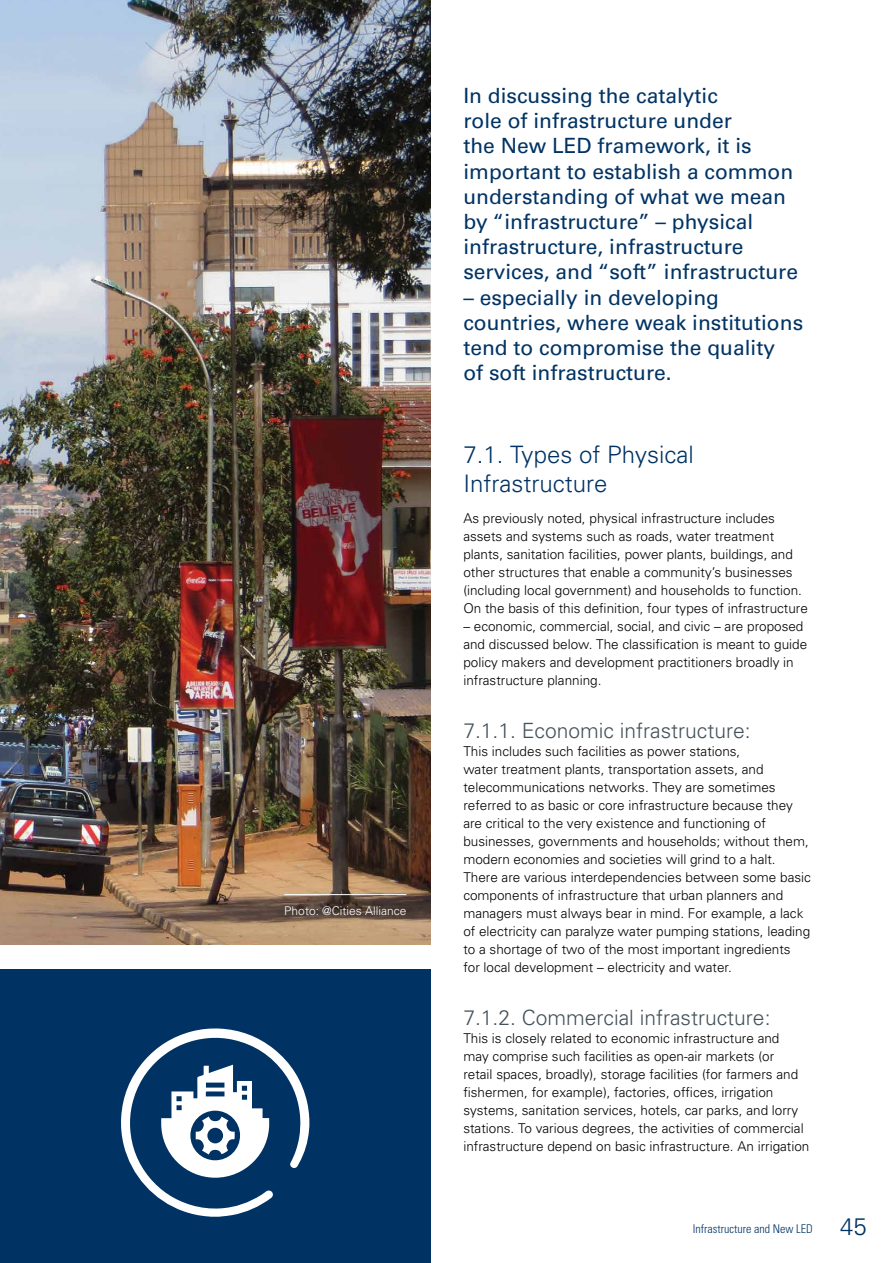
<style>
.page{position:relative;width:894px;height:1263px;background:#fff}
.page>*{position:absolute;margin:0;border:0;box-sizing:border-box;transform-origin:0 0}
.t1{font:300 24px/28.8px "Univers";color:#003364}
.t2{font:21px/25.2px "Univers LT Std";color:#003364}
.t3{font:300 21px "Univers";color:#43525a}
.t4{font:300 13.5px/18px "Univers";color:#000}
.t5{font:300 condensed 12px "Univers";color:#003364}
.t6{font:300 12px "Univers";color:#fff}
.s1{font-stretch:normal;font-size:24px}
</style>
<div class="page">
<img style="left:0;top:0;width:430px;height:945px">
<div style="left:0;top:954px;width:430px;height:309px;background:#003364"></div>
<div style="left:0;top:945px;width:436px;height:23px;background:#fff"></div>
<svg style="left:121px;top:1028px;width:188px;height:188px"></svg>
<div style="left:207px;top:1127px;width:16px;height:16px;background:#003364;border-radius:50%"></div>
<hr style="left:284px;top:894px;width:122px;height:1px;background:#fff">
<p class="t6" style="left:284px;top:903px;width:124px">Photo: @Cities Alliance</p>
<p class="t2" style="left:463px;top:83px;width:336px">In discussing the catalytic<br>role of infrastructure under<br>the New LED framework, it is important to establish a common understanding of what we mean by “infrastructure” – physical infrastructure, infrastructure services, and “soft” infrastructure</p>
<h2 class="t2" style="left:463px;top:285px;width:341px">– especially in developing countries, where weak institutions tend to compromise the quality<br>of soft infrastructure.</h2>
<h1 class="t1" style="left:463px;top:440px;width:232px">7.1. Types of Physical<br>Infrastructure</h1>
<p class="t4" style="left:463px;top:509px;width:346px">As previously noted, physical infrastructure includes assets and systems such as roads, water treatment plants, sanitation facilities, power plants, buildings, and other structures that enable a community’s businesses (including local government) and households to function.<br>On the basis of this definition, four types of infrastructure</p>
<p class="t4" style="left:463px;top:617px;width:345px">– economic, commercial, social, and civic – are proposed and discussed below. The classification is meant to guide policy makers and development practitioners broadly in infrastructure planning.</p>
<h2 class="t3" style="left:463px;top:718px;width:289px">7.1.1. Economic infrastructure:</h2>
<p class="t4" style="left:463px;top:742px;width:349px">This includes such facilities as power stations,<br>water treatment plants, transportation assets, and telecommunications networks. They are sometimes referred to as basic or core infrastructure because they are critical to the very existence and functioning of businesses, governments and households; without them, modern economies and societies will grind to a halt.<br>There are various interdependencies between some basic components of infrastructure that urban planners and managers must always bear in mind. For example, a lack of electricity can paralyze water pumping stations, leading to a shortage of two of the most important ingredients<br>for local development – electricity and water.</p>
<h2 class="t3" style="left:463px;top:1004px;width:308px">7.1.2. Commercial infrastructure:</h2>
<p class="t4" style="left:463px;top:1028px;width:347px">This is closely related to economic infrastructure and<br>may comprise such facilities as open-air markets (or<br>retail spaces, broadly), storage facilities (for farmers and fishermen, for example), factories, offices, irrigation systems, sanitation services, hotels, car parks, and lorry stations. To various degrees, the activities of commercial infrastructure depend on basic infrastructure. An irrigation</p>
<p class="t5" style="left:692px;top:1221px;width:175px">Infrastructure and New LED <span class="s1">45</span></p>
</div>
